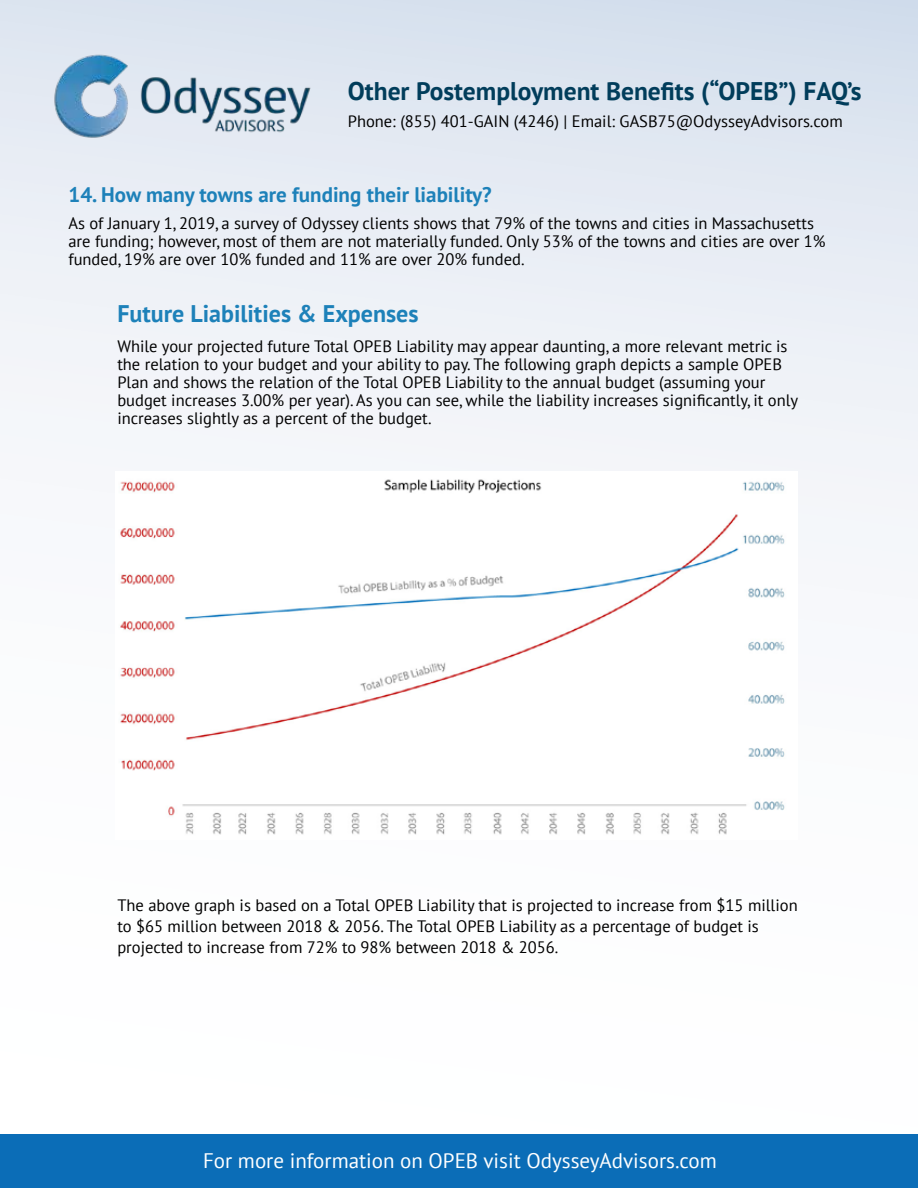
<style>
.page{position:relative;width:918px;height:1188px;background:#fff}
.page>*{position:absolute;margin:0;border:0;box-sizing:border-box;transform-origin:0 0}
.t1{font:700 25.5px "PT Sans";color:#013d5b}
.t2{font:700 24px "PT Sans";color:#1d81b9}
.t3{font:21px "PT Sans";color:#fff}
.t4{font:700 21px "PT Sans";color:#1d81b9}
.t5{font:16.5px/18px "PT Sans";color:#000}
</style>
<div class="page">
<div style="left:0;top:0;width:918px;height:1188px;background:linear-gradient(to bottom,#e0e7f1,#fff)"></div>
<div style="left:1px;top:1134px;width:917px;height:54px;background:#0b6db7"></div>
<img style="left:50px;top:50px;width:263px;height:91px">
<img style="left:116px;top:471px;width:681px;height:369px">
<h1 class="t1" style="left:348px;top:75px;width:515px">Other Postemployment Benefits (“OPEB”) FAQ’s</h1>
<p class="t5" style="left:348px;top:112px;width:496px">Phone: (855) 401-GAIN (4246) | Email: GASB75@OdysseyAdvisors.com</p>
<p class="t4" style="left:68px;top:181px;width:425px">14. How many towns are funding their liability?</p>
<p class="t5" style="left:68px;top:214px;width:759px">As of January 1, 2019, a survey of Odyssey clients shows that 79% of the towns and cities in Massachusetts are funding; however, most of them are not materially funded. Only 53% of the towns and cities are over 1% funded, 19% are over 10% funded and 11% are over 20% funded.</p>
<h2 class="t2" style="left:117px;top:298px;width:303px">Future Liabilities &amp; Expenses</h2>
<p class="t5" style="left:117px;top:337px;width:682px">While your projected future Total OPEB Liability may appear daunting, a more relevant metric is the relation to your budget and your ability to pay. The following graph depicts a sample OPEB Plan and shows the relation of the Total OPEB Liability to the annual budget (assuming your budget increases 3.00% per year). As you can see, while the liability increases significantly, it only increases slightly as a percent of the budget.</p>
<p class="t5" style="left:117px;top:894px;width:682px;line-height:21px">The above graph is based on a Total OPEB Liability that is projected to increase from $15 million to $65 million between 2018 &amp; 2056. The Total OPEB Liability as a percentage of budget is projected to increase from 72% to 98% between 2018 &amp; 2056.</p>
<p class="t3" style="left:203px;top:1147px;width:515px">For more information on OPEB visit OdysseyAdvisors.com</p>
</div>
